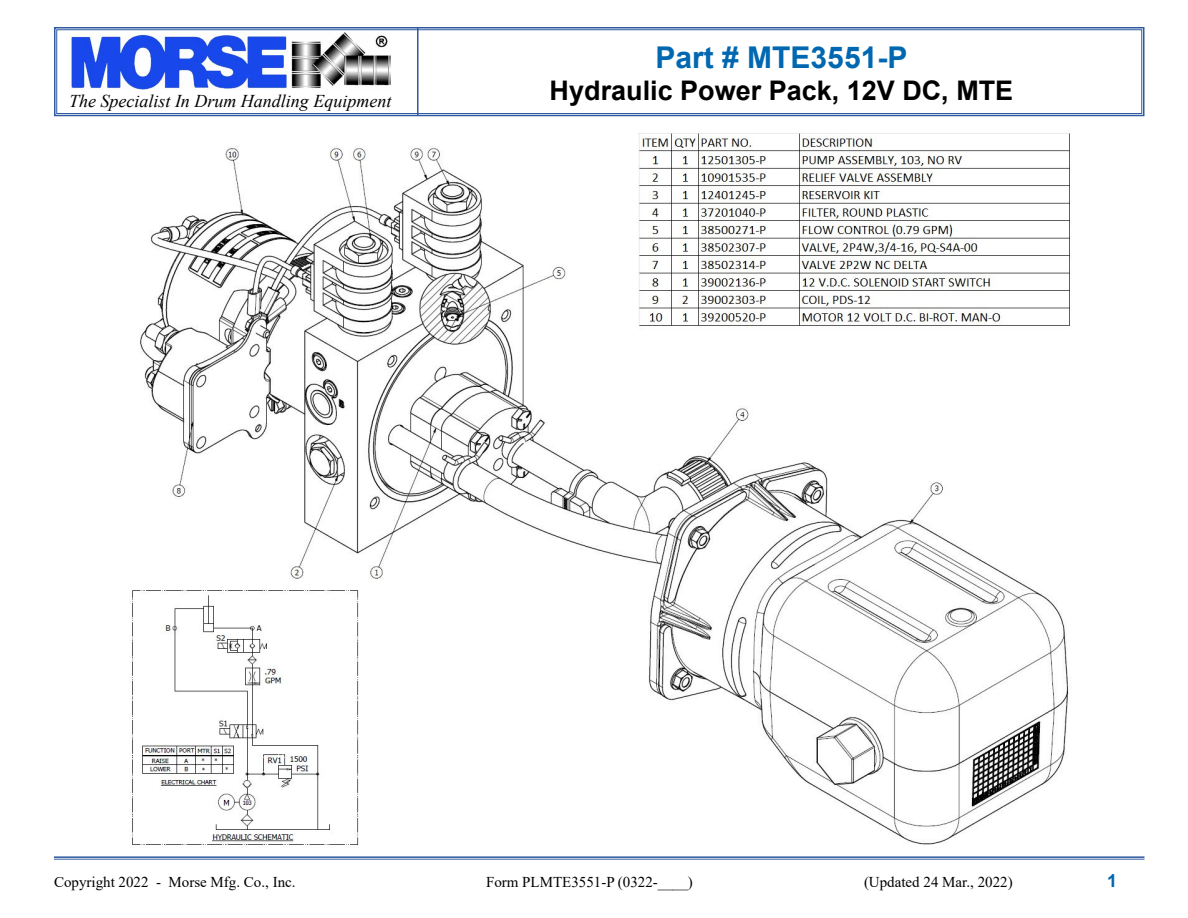
<style>
.page{position:relative;width:1188px;height:918px;background:#fff}
.page>*{position:absolute;margin:0;border:0;box-sizing:border-box;transform-origin:0 0}
.t1{font:700 30px "Arial";color:#0067b1}
.t2{font:700 27px "Arial";color:#000}
.t3{font:italic 18px "Times New Roman";color:#000}
.t4{font:700 18px "Arial";color:#0067b1}
.t5{font:15px "Times New Roman";color:#000}
</style>
<div class="page">
<svg style="left:54px;top:27px;width:1091px;height:90px"></svg>
<div style="left:56px;top:29px;width:1086px;height:85px;border:1px solid #2f5a9f"></div>
<hr style="left:417px;top:28px;width:1px;height:88px;background:#2f5a9f">
<hr style="left:54px;top:856px;width:1090px;height:2px;background:#2f5a9f">
<hr style="left:54px;top:859px;width:1090px;height:1px;background:#2f5a9f">
<img style="left:132px;top:133px;width:938px;height:712px">
<p class="t3" style="left:69px;top:89px;width:324px">The Specialist In Drum Handling Equipment</p>
<h1 class="t1" style="left:656px;top:36px;width:253px">Part # MTE3551-P</h1>
<h2 class="t2" style="left:550px;top:71px;width:465px">Hydraulic Power Pack, 12V DC, MTE</h2>
<p class="t5" style="left:54px;top:872px;width:243px">Copyright 2022 - Morse Mfg. Co., Inc.</p>
<p class="t5" style="left:486px;top:872px;width:208px">Form PLMTE3551-P (0322-____)</p>
<p class="t5" style="left:864px;top:872px;width:150px">(Updated 24 Mar., 2022)</p>
<p class="t4" style="left:1107px;top:868px;width:12px">1</p>
</div>
